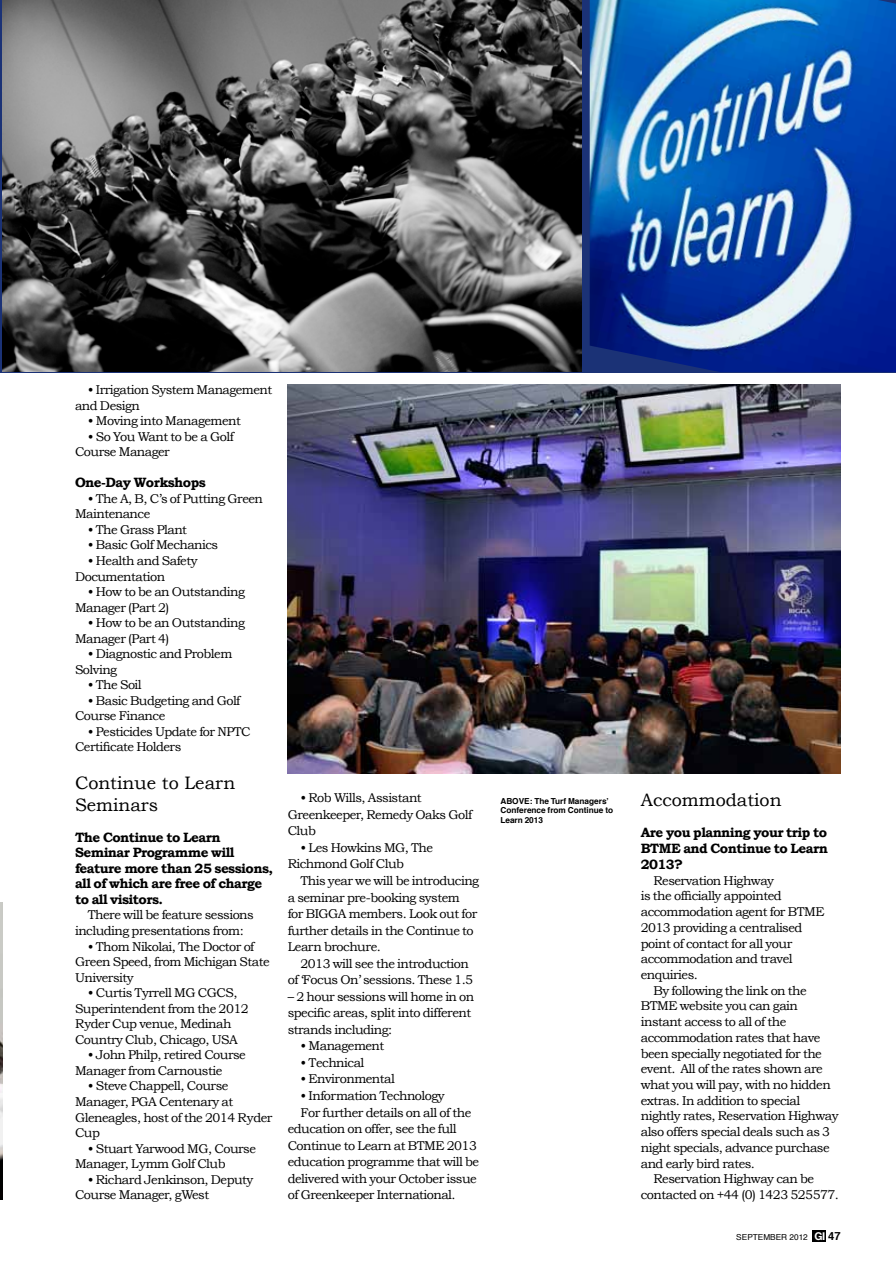
<style>
.page{position:relative;width:896px;height:1263px;background:#fff}
.page>*{position:absolute;margin:0;border:0;box-sizing:border-box;transform-origin:0 0}
.t1{font:18px/21.9px "Bookman Old Style";color:#000}
.t2{font:700 13.5px/15.6px "Bookman Old Style";letter-spacing:-.04em;color:#000}
.t3{font:12.75px/15.6px "Bookman Old Style";letter-spacing:-.04em;color:#000}
.t4{font:700 8.25px/9.8px "Helvetica";color:#000}
.t5{font:8.25px "Helvetica";color:#000}
.s1{font-family:"Helvetica Neue";font-weight:700;font-size:10.8px;color:#fff}
.s2{font-weight:700;font-size:11.25px}
</style>
<div class="page">
<div style="left:812px;top:1230px;width:14px;height:11px;background:#000"></div>
<img style="left:3px;top:0;width:578px;height:372px">
<img style="left:589px;top:0;width:307px;height:372px">
<img style="left:288px;top:385px;width:552px;height:389px">
<img style="left:0;top:903px;width:3px;height:296px">
<p class="t3" style="left:75px;top:382px;width:199px;text-indent:13px">• Irrigation System Management and Design</p>
<p class="t3" style="left:88px;top:413px;width:155px">• Moving into Management</p>
<p class="t3" style="left:75px;top:428px;width:160px;text-indent:13px">• So You Want to be a Golf<br>Course Manager</p>
<p class="t2" style="left:75px;top:475px;width:132px">One-Day Workshops</p>
<p class="t3" style="left:75px;top:491px;width:189px;text-indent:13px">• The A, B, C’s of Putting Green<br>Maintenance</p>
<p class="t3" style="left:88px;top:522px;width:101px">• The Grass Plant</p>
<p class="t3" style="left:88px;top:537px;width:132px">• Basic Golf Mechanics</p>
<p class="t3" style="left:75px;top:553px;width:124px;text-indent:13px">• Health and Safety<br>Documentation</p>
<p class="t3" style="left:75px;top:584px;width:171px;text-indent:13px">• How to be an Outstanding<br>Manager (Part 2)</p>
<p class="t3" style="left:75px;top:615px;width:171px;text-indent:13px">• How to be an Outstanding<br>Manager (Part 4)</p>
<p class="t3" style="left:75px;top:646px;width:159px;text-indent:13px">• Diagnostic and Problem<br>Solving</p>
<p class="t3" style="left:88px;top:677px;width:55px">• The Soil</p>
<p class="t3" style="left:75px;top:693px;width:167px;text-indent:13px">• Basic Budgeting and Golf<br>Course Finance</p>
<p class="t3" style="left:75px;top:724px;width:177px;text-indent:13px">• Pesticides Update for NPTC<br>Certificate Holders</p>
<p class="t1" style="left:75px;top:772px;width:162px">Continue to Learn<br>Seminars</p>
<p class="t2" style="left:75px;top:829px;width:200px">The Continue to Learn<br>Seminar Programme will feature more than 25 sessions, all of which are free of charge to all visitors.</p>
<p class="t3" style="left:75px;top:907px;width:180px;text-indent:13px">There will be feature sessions including presentations from:</p>
<p class="t3" style="left:75px;top:938px;width:196px;text-indent:13px">• Thom Nikolai, The Doctor of<br>Green Speed, from Michigan State<br>University</p>
<p class="t3" style="left:75px;top:985px;width:175px;text-indent:13px">• Curtis Tyrrell MG CGCS,<br>Superintendent from the 2012<br>Ryder Cup venue, Medinah<br>Country Club, Chicago, USA</p>
<p class="t3" style="left:75px;top:1047px;width:172px;text-indent:13px">• John Philp, retired Course<br>Manager from Carnoustie</p>
<p class="t3" style="left:75px;top:1078px;width:199px;text-indent:13px">• Steve Chappell, Course<br>Manager, PGA Centenary at<br>Gleneagles, host of the 2014 Ryder<br>Cup</p>
<p class="t3" style="left:75px;top:1140px;width:182px;text-indent:13px">• Stuart Yarwood MG, Course<br>Manager, Lymm Golf Club</p>
<p class="t3" style="left:75px;top:1171px;width:180px;text-indent:13px">• Richard Jenkinson, Deputy<br>Course Manager, gWest</p>
<p class="t3" style="left:288px;top:790px;width:186px;line-height:16.5px;text-indent:13px">• Rob Wills, Assistant<br>Greenkeeper, Remedy Oaks Golf<br>Club</p>
<p class="t3" style="left:300px;top:840px;width:134px">• Les Howkins MG, The</p>
<p class="t3" style="left:288px;top:856px;width:118px">Richmond Golf Club</p>
<p class="t3" style="left:300px;top:873px;width:180px">This year we will be introducing</p>
<p class="t3" style="left:288px;top:889px;width:174px">a seminar pre-booking system</p>
<p class="t3" style="left:288px;top:906px;width:191px">for BIGGA members. Look out for</p>
<p class="t3" style="left:288px;top:922px;width:187px">further details in the Continue to</p>
<p class="t3" style="left:288px;top:939px;width:95px">Learn brochure.</p>
<p class="t3" style="left:300px;top:955px;width:170px">2013 will see the introduction</p>
<p class="t3" style="left:288px;top:972px;width:187px">of ‘Focus On’ sessions. These 1.5</p>
<p class="t3" style="left:288px;top:988px;width:188px;line-height:16.5px">– 2 hour sessions will home in on specific areas, split into different strands including:</p>
<p class="t3" style="left:300px;top:1038px;width:85px">• Management</p>
<p class="t3" style="left:300px;top:1055px;width:65px">• Technical</p>
<p class="t3" style="left:300px;top:1071px;width:96px">• Environmental</p>
<p class="t3" style="left:300px;top:1088px;width:146px">• Information Technology</p>
<p class="t3" style="left:300px;top:1104px;width:172px">For further details on all of the</p>
<p class="t3" style="left:288px;top:1121px;width:170px">education on offer, see the full</p>
<p class="t3" style="left:288px;top:1137px;width:191px">Continue to Learn at BTME 2013</p>
<p class="t3" style="left:288px;top:1154px;width:193px">education programme that will be</p>
<p class="t3" style="left:288px;top:1170px;width:191px">delivered with your October issue</p>
<p class="t3" style="left:288px;top:1187px;width:169px">of Greenkeeper International.</p>
<p class="t4" style="left:500px;top:796px;width:114px">ABOVE: The Turf Managers’<br>Conference from Continue to<br>Learn 2013</p>
<p class="t1" style="left:641px;top:789px;width:142px">Accommodation</p>
<p class="t2" style="left:641px;top:825px;width:188px">Are you planning your trip to<br>BTME</p>
<p class="t2" style="left:683px;top:840px;width:146px">and Continue to Learn</p>
<p class="t2" style="left:641px;top:856px;width:44px">2013?</p>
<p class="t3" style="left:653px;top:872px;width:122px">Reservation Highway</p>
<p class="t3" style="left:641px;top:888px;width:142px">is the officially appointed</p>
<p class="t3" style="left:641px;top:904px;width:185px">accommodation agent for BTME</p>
<p class="t3" style="left:641px;top:920px;width:163px">2013 providing a centralised</p>
<p class="t3" style="left:641px;top:935px;width:153px">point of contact for all your</p>
<p class="t3" style="left:641px;top:951px;width:153px">accommodation and travel</p>
<p class="t3" style="left:641px;top:967px;width:59px">enquiries.</p>
<p class="t3" style="left:653px;top:982px;width:155px">By following the link on the</p>
<p class="t3" style="left:641px;top:998px;width:159px">BTME website you can gain</p>
<p class="t3" style="left:641px;top:1014px;width:147px">instant access to all of the</p>
<p class="t3" style="left:641px;top:1030px;width:181px">accommodation rates that have</p>
<p class="t3" style="left:641px;top:1045px;width:183px">been specially negotiated for the</p>
<p class="t3" style="left:641px;top:1061px;width:184px">event. All of the rates shown are</p>
<p class="t3" style="left:641px;top:1077px;width:191px">what you will pay, with no hidden</p>
<p class="t3" style="left:641px;top:1092px;width:161px">extras. In addition to special</p>
<p class="t3" style="left:641px;top:1108px;width:199px">nightly rates, Reservation Highway</p>
<p class="t3" style="left:641px;top:1124px;width:191px">also offers special deals such as 3</p>
<p class="t3" style="left:641px;top:1140px;width:190px">night specials, advance purchase</p>
<p class="t3" style="left:641px;top:1155px;width:116px">and early bird rates.</p>
<p class="t3" style="left:653px;top:1171px;width:162px">Reservation Highway can be</p>
<p class="t3" style="left:641px;top:1187px;width:200px">contacted on +44 (0) 1423 525577.</p>
<p class="t5" style="left:736px;top:1231px;width:106px">SEPTEMBER 2012 <span class="s1">GI</span> <span class="s2">47</span></p>
</div>
